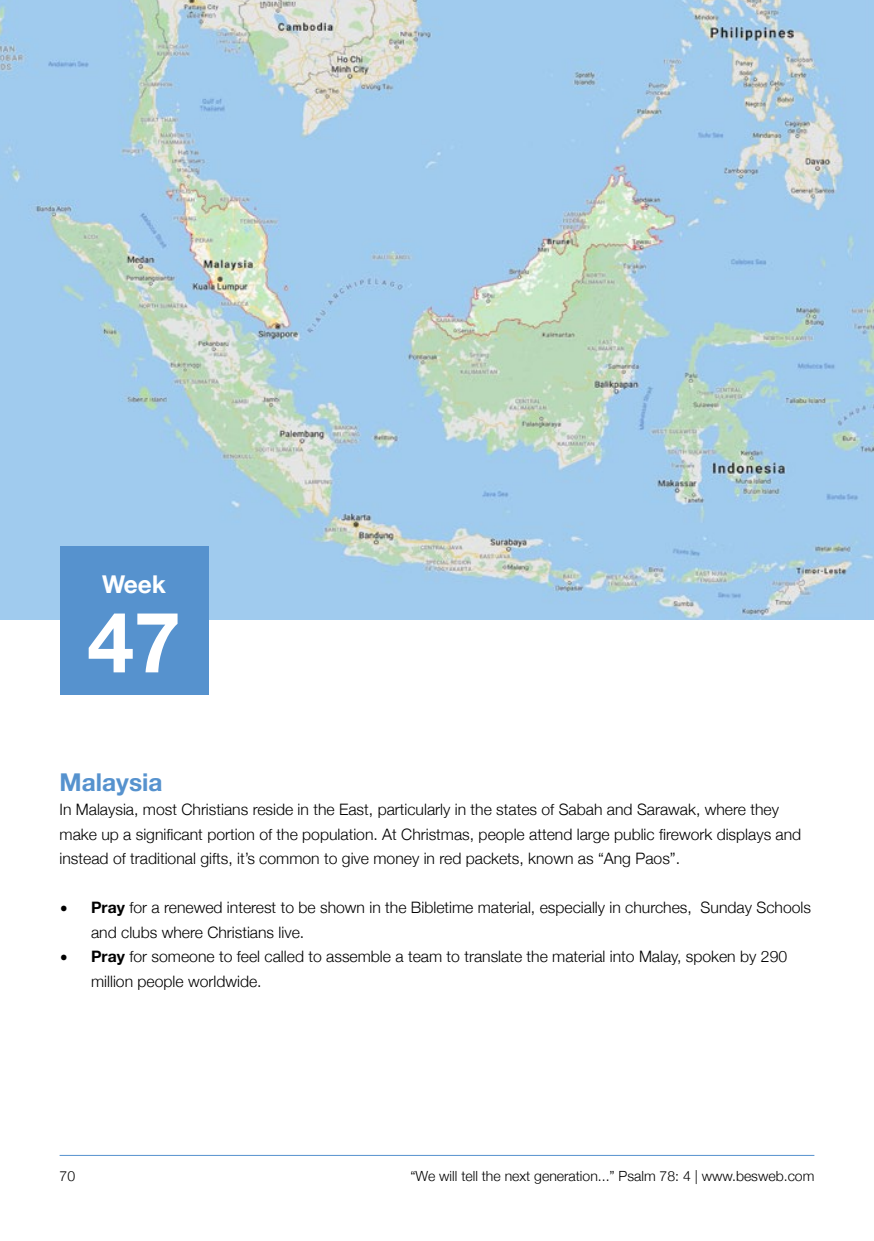
<style>
.page{position:relative;width:874px;height:1241px;background:#fff}
.page>*{position:absolute;margin:0;border:0;box-sizing:border-box;transform-origin:0 0}
.t1{font:700 84px "Helvetica Neue";color:#fff}
.t2{font:700 24.5px "Helvetica Neue";color:#5692ce}
.t3{font:700 24.5px "Helvetica Neue";color:#fff}
.t4{font:300 15.75px/24.5px "Helvetica Neue";color:#000}
.t5{font:15.75px "Helvetica Neue";color:#000}
.t6{font:300 14px "Helvetica Neue";color:#000}
.s1{font-weight:700}
</style>
<div class="page">
<hr style="left:60px;top:1154px;width:754px;height:1px;background:#5692ce">
<img style="left:0;top:0;width:873px;height:619px">
<div style="left:60px;top:546px;width:148px;height:148px;background:#5692ce"></div>
<h2 class="t3" style="left:102px;top:564px;width:65px">Week</h2>
<h1 class="t1" style="left:87px;top:576px;width:95px">47</h1>
<h2 class="t2" style="left:60px;top:762px;width:104px">Malaysia</h2>
<p class="t4" style="left:60px;top:796px;width:742px">In Malaysia, most Christians reside in the East, particularly in the states of Sabah and Sarawak, where they make up a significant portion of the population. At Christmas, people attend large public firework displays and instead of traditional gifts, it’s common to give money in red packets, known as “Ang Paos”.</p>
<p class="t5" style="left:60px;top:896px;width:10px">࡟</p>
<p class="t4" style="left:91px;top:894px;width:721px"><span class="s1">Pray</span> for a renewed interest to be shown in the Bibletime material, especially in churches, Sunday Schools and clubs where Christians live.</p>
<p class="t5" style="left:60px;top:945px;width:10px">࡟</p>
<p class="t4" style="left:91px;top:943px;width:697px"><span class="s1">Pray</span> for someone to feel called to assemble a team to translate the material into Malay, spoken by 290 million people worldwide.</p>
<p class="t6" style="left:60px;top:1164px;width:17px">70</p>
<p class="t6" style="left:410px;top:1164px;width:405px">“We will tell the next generation...” Psalm 78: 4 | www.besweb.com</p>
</div>
